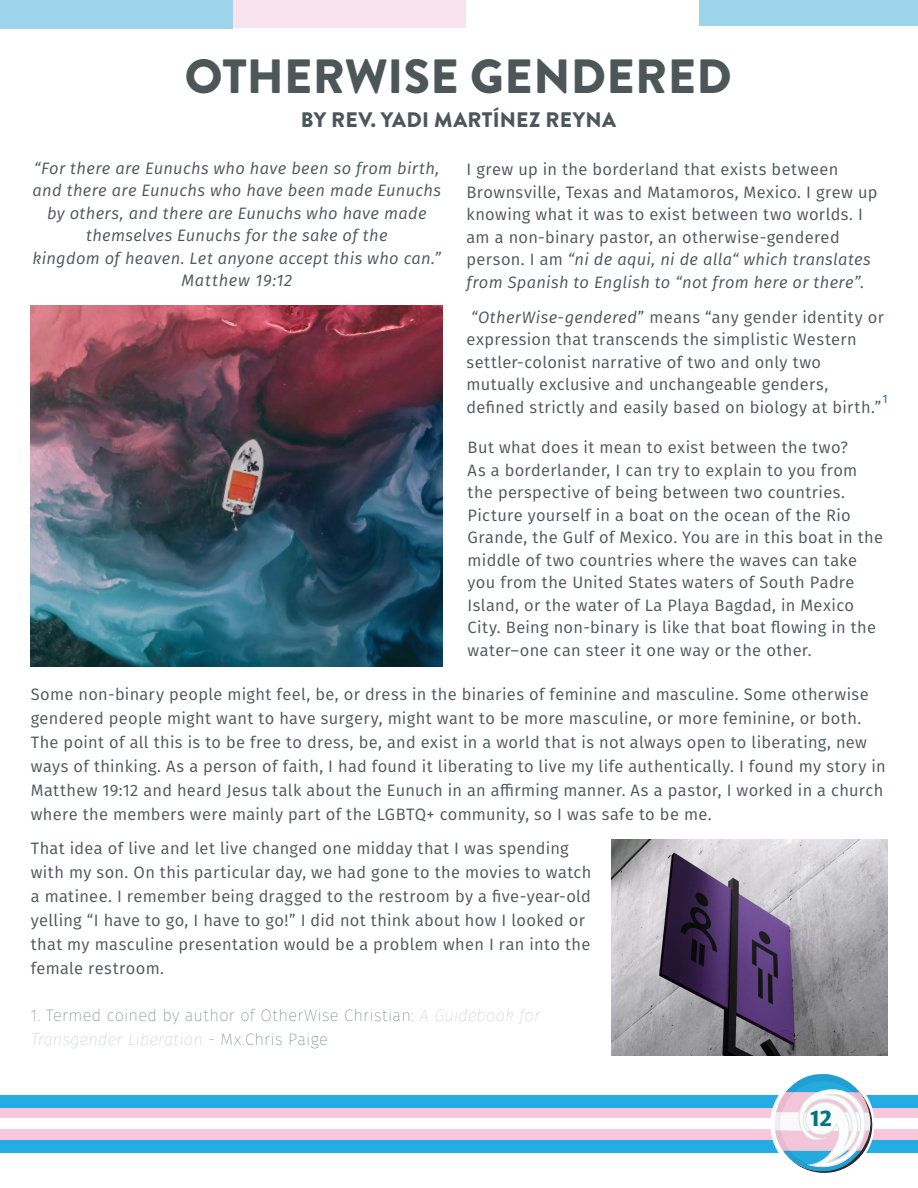
<style>
.page{position:relative;width:918px;height:1188px;background:#fff}
.page>*{position:absolute;margin:0;border:0;box-sizing:border-box;transform-origin:0 0}
._01_Main_Header_-_Br{font:900 48px "Brandon Grotesque";letter-spacing:.01em;color:#4e5758}
.t1{font:700 22.5px "Gitan Latn";color:#007580}
._01_Main_Header_-_Br-2{font:900 21px "Brandon Grotesque";letter-spacing:.015em;color:#4e5758}
._02_Main_Text_-_Fira{font:16.5px/22.5px "Fira Sans";letter-spacing:.02em;color:#4e5758}
._02_Main_Text_-_Fira-2{font:italic 16.5px/22.5px "Fira Sans";letter-spacing:.02em;color:#4e5758;text-align:center}
._02_Main_Text_-_Fira-3{font:100 16.5px/24px "Fira Sans";letter-spacing:.015em;color:#4e5758}
.t2{font:12px "Fira Sans";color:#175d9e}
.s1{font-style:normal}
.s2{font-style:italic}
.s3{font-family:"Fira Sans Eight";font-weight:400;font-style:italic}
</style>
<div class="page">
<div style="left:699px;top:0;width:219px;height:26px;background:#9dd4eb"></div>
<div style="left:233px;top:0;width:233px;height:28px;background:#f9e4ed"></div>
<div style="left:0;top:0;width:233px;height:29px;background:#9dd4eb"></div>
<div style="left:0;top:1108px;width:918px;height:13px;background:#f8c7dc"></div>
<div style="left:0;top:1095px;width:918px;height:13px;background:#25ace3"></div>
<div style="left:0;top:1118px;width:918px;height:13px;background:#fff"></div>
<div style="left:0;top:1129px;width:918px;height:13px;background:#f8c7dc"></div>
<div style="left:0;top:1141px;width:918px;height:12px;background:#25ace3"></div>
<div style="left:770px;top:1071px;width:105px;height:106px;background:#fff;border-radius:50%"></div>
<svg style="left:774px;top:1074px;width:98px;height:99px"></svg>
<img style="left:31px;top:306px;width:412px;height:360px">
<img style="left:611px;top:839px;width:276px;height:216px">
<p class="_01_Main_Header_-_Br" style="left:185px;top:42px;width:549px">OTHERWISE GENDERED</p>
<p class="_01_Main_Header_-_Br-2" style="left:301px;top:105px;width:317px">BY REV. YADI MARTÍNEZ REYNA</p>
<p class="_02_Main_Text_-_Fira-2" style="left:33px;top:156px;width:410px">“For there are Eunuchs who have been so from birth, and there are Eunuchs who have been made Eunuchs by others, and there are Eunuchs who have made themselves Eunuchs for the sake of the</p>
<p class="_02_Main_Text_-_Fira-2" style="left:32px;top:246px;width:410px">kingdom of heaven. Let anyone accept this who can.”<br>Matthew 19:12</p>
<p class="_02_Main_Text_-_Fira" style="left:467px;top:158px;width:412px">I grew up in the borderland that exists between Brownsville, Texas and Matamoros, Mexico. I grew up knowing what it was to exist between two worlds. I am a non-binary pastor, an otherwise-gendered</p>
<p class="_02_Main_Text_-_Fira-2" style="left:467px;top:248px;width:406px;text-align:left"><span class="s1">person. I am</span> “ni de aqui, ni de alla“ which translates from Spanish to English to “not from here or there”.</p>
<p class="_02_Main_Text_-_Fira" style="left:467px;top:305px;width:419px"><span class="s2">“OtherWise-gendered</span>” means “any gender identity or expression that transcends the simplistic Western</p>
<p class="_02_Main_Text_-_Fira" style="left:467px;top:350px;width:356px">settler-colonist narrative of two and only two</p>
<p class="_02_Main_Text_-_Fira" style="left:467px;top:373px;width:363px">mutually exclusive and unchangeable genders,</p>
<p class="_02_Main_Text_-_Fira" style="left:467px;top:395px;width:416px">defined strictly and easily based on biology at birth.”</p>
<p class="_02_Main_Text_-_Fira" style="left:468px;top:436px;width:382px">But what does it mean to exist between the two?</p>
<p class="_02_Main_Text_-_Fira" style="left:468px;top:458px;width:391px">As a borderlander, I can try to explain to you from the perspective of being between two countries.</p>
<p class="_02_Main_Text_-_Fira" style="left:468px;top:503px;width:417px">Picture yourself in a boat on the ocean of the Rio Grande, the Gulf of Mexico. You are in this boat in the middle of two countries where the waves can take you from the United States waters of South Padre Island, or the water of La Playa Bagdad, in Mexico City. Being non-binary is like that boat flowing in the water–one can steer it one way or the other.</p>
<p class="_02_Main_Text_-_Fira" style="left:31px;top:682px;width:856px;line-height:24px">Some non-binary people might feel, be, or dress in the binaries of feminine and masculine. Some otherwise gendered people might want to have surgery, might want to be more masculine, or more feminine, or both.<br>The point of all this is to be free to dress, be, and exist in a world that is not always open to liberating, new ways of thinking. As a person of faith, I had found it liberating to live my life authentically. I found my story in Matthew 19:12 and heard Jesus talk about the Eunuch in an affirming manner. As a pastor, I worked in a church where the members were mainly part of the LGBTQ+ community, so I was safe to be me.</p>
<p class="_02_Main_Text_-_Fira" style="left:31px;top:836px;width:562px;line-height:24px">That idea of live and let live changed one midday that I was spending with my son. On this particular day, we had gone to the movies to watch a matinee. I remember being dragged to the restroom by a five-year-old yelling “I have to go, I have to go!” I did not think about how I looked or that my masculine presentation would be a problem when I ran into the female restroom.</p>
<p class="_02_Main_Text_-_Fira-3" style="left:31px;top:1004px;width:511px">1. Termed coined by author of OtherWise Christian: <span class="s3">A Guidebook for<br>Transgender Liberation</span> - Mx.Chris Paige</p>
<p class="t2" style="left:883px;top:390px;width:7px">1</p>
<p class="t1" style="left:811px;top:1099px;width:23px">12</p>
</div>
